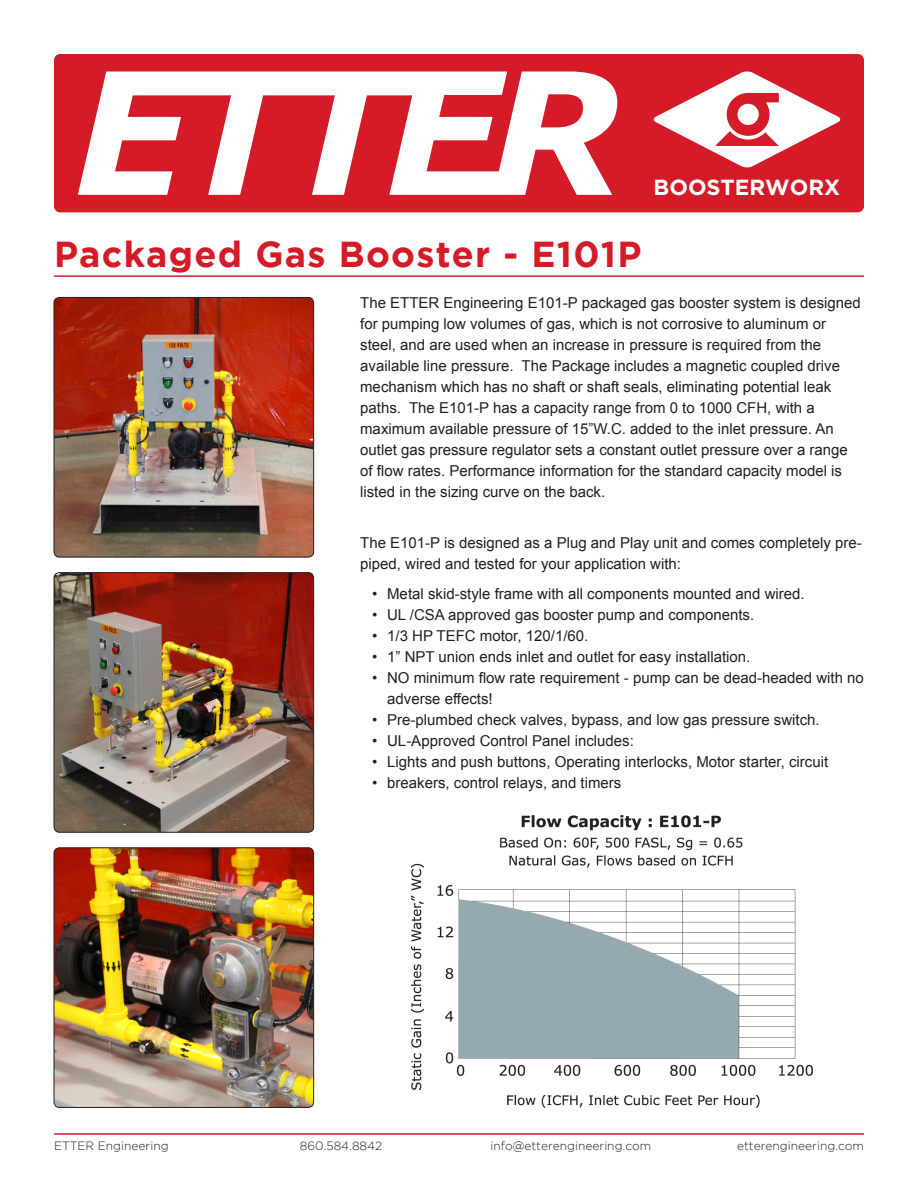
<style>
.page{position:relative;width:918px;height:1188px;background:#fff}
.page>*{position:absolute;margin:0;border:0;box-sizing:border-box;transform-origin:0 0}
.t1{font:700 36px "Gotham";letter-spacing:.035em;color:#d51b28}
.t2{font:700 21.9px "Gotham";color:#fff}
.t3{font:15px/21px "Arial";color:#231f20}
.t4{font:300 12px "Gotham";color:#231f20}
</style>
<div class="page">
<div style="left:54px;top:54px;width:810px;height:158px;background:#d51b28;border-radius:6px"></div>
<svg style="left:78px;top:72px;width:539px;height:123px;fill:#fff"></svg>
<svg style="left:654px;top:71px;width:186px;height:96px"></svg>
<img style="left:54px;top:848px;width:260px;height:259px">
<div style="left:54px;top:847px;width:260px;height:261px;border:1px solid #231f20;border-radius:5px"></div>
<img style="left:54px;top:573px;width:260px;height:259px">
<div style="left:54px;top:572px;width:260px;height:261px;border:1px solid #231f20;border-radius:5px"></div>
<img style="left:54px;top:297px;width:260px;height:260px">
<div style="left:54px;top:297px;width:260px;height:260px;border:1px solid #231f20;border-radius:5px"></div>
<hr style="left:54px;top:1133px;width:810px;height:2px;background:#d51b28">
<hr style="left:54px;top:275px;width:810px;height:2px;background:#d51b28">
<img style="left:412px;top:815px;width:400px;height:293px">
<h2 class="t2" style="left:654px;top:174px;width:188px">BOOSTERWORX</h2>
<h1 class="t1" style="left:54px;top:233px;width:589px">Packaged Gas Booster - E101P</h1>
<p class="t3" style="left:360px;top:293px;width:502px">The ETTER Engineering E101-P packaged gas booster system is designed for pumping low volumes of gas, which is not corrosive to aluminum or steel, and are used when an increase in pressure is required from the available line pressure. The Package includes a magnetic coupled drive mechanism which has no shaft or shaft seals, eliminating potential leak paths. The E101-P has a capacity range from 0 to 1000 CFH, with a maximum available pressure of 15”W.C. added to the inlet pressure. An outlet gas pressure regulator sets a constant outlet pressure over a range of flow rates. Performance information for the standard capacity model is listed in the sizing curve on the back.</p>
<p class="t3" style="left:360px;top:533px;width:503px">The E101-P is designed as a Plug and Play unit and comes completely pre&shy;piped, wired and tested for your application with:</p>
<p class="t3" style="left:372px;top:584px;width:434px">• Metal skid-style frame with all components mounted and wired.</p>
<p class="t3" style="left:372px;top:605px;width:384px">• UL /CSA approved gas booster pump and components.</p>
<p class="t3" style="left:372px;top:626px;width:218px">• 1/3 HP TEFC motor, 120/1/60.</p>
<p class="t3" style="left:372px;top:647px;width:380px">• 1” NPT union ends inlet and outlet for easy installation.</p>
<p class="t3" style="left:387px;top:668px;width:478px;text-indent:-15px">• NO minimum flow rate requirement - pump can be dead-headed with no adverse effects!</p>
<p class="t3" style="left:372px;top:710px;width:449px">• Pre-plumbed check valves, bypass, and low gas pressure switch.</p>
<p class="t3" style="left:372px;top:731px;width:263px">• UL-Approved Control Panel includes:</p>
<p class="t3" style="left:372px;top:752px;width:458px">• Lights and push buttons, Operating interlocks, Motor starter, circuit</p>
<p class="t3" style="left:372px;top:773px;width:251px">• breakers, control relays, and timers</p>
<p class="t4" style="left:54px;top:1139px;width:116px">ETTER Engineering</p>
<p class="t4" style="left:300px;top:1139px;width:84px">860.584.8842</p>
<p class="t4" style="left:490px;top:1139px;width:162px">info@etterengineering.com</p>
<p class="t4" style="left:737px;top:1139px;width:128px">etterengineering.com</p>
</div>
